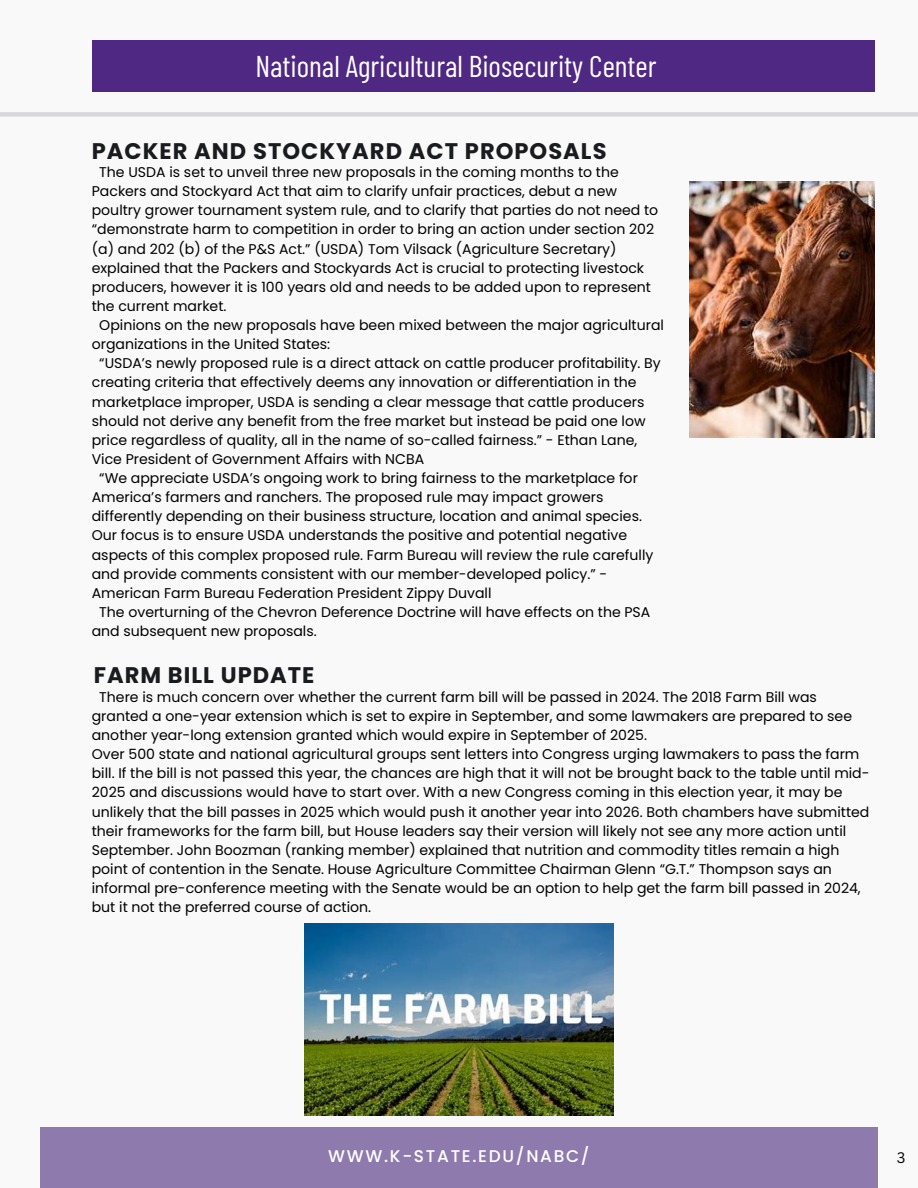
<style>
.page{position:relative;width:918px;height:1188px;background:#f9f9f9}
.page>*{position:absolute;margin:0;border:0;box-sizing:border-box;transform-origin:0 0}
.t1{font:30px "Barlow Condensed";color:#fff}
.t2{font:700 22.5px "Poppins";letter-spacing:.045em;color:#1a1b1e}
.t3{font:500 16.95px "Poppins";letter-spacing:.1em;color:#fff}
.t4{font:14.85px "Canva Sans";color:#000}
.t5{font:14.1px/19.2px "Poppins";color:#000}
</style>
<div class="page">
<div style="left:92px;top:40px;width:783px;height:52px;background:#4f2884"></div>
<div style="left:0;top:112px;width:918px;height:5px;background:#d8d8db"></div>
<div style="left:40px;top:1127px;width:838px;height:61px;background:#8f7aae"></div>
<img style="left:689px;top:181px;width:186px;height:257px">
<img style="left:304px;top:924px;width:310px;height:191px">
<h2 class="t1" style="left:255px;top:47px;width:403px">National Agricultural Biosecurity Center</h2>
<p class="t2" style="left:92px;top:135px;width:516px">PACKER AND STOCKYARD ACT PROPOSALS</p>
<p class="t5" style="left:92px;top:163px;width:568px;text-indent:8px">The USDA is set to unveil three new proposals in the coming months to the Packers and Stockyard Act that aim to clarify unfair practices, debut a new poultry grower tournament system rule, and to clarify that parties do not need to “demonstrate harm to competition in order to bring an action under section 202 (a) and 202 (b) of the P&amp;S Act.” (USDA) Tom Vilsack (Agriculture Secretary) explained that the Packers and Stockyards Act is crucial to protecting livestock producers, however it is 100 years old and needs to be added upon to represent the current market.</p>
<p class="t5" style="left:92px;top:316px;width:574px;text-indent:8px">Opinions on the new proposals have been mixed between the major agricultural organizations in the United States:</p>
<p class="t5" style="left:92px;top:354px;width:571px;text-indent:8px">“USDA’s newly proposed rule is a direct attack on cattle producer profitability. By creating criteria that effectively deems any innovation or differentiation in the marketplace improper, USDA is sending a clear message that cattle producers should not derive any benefit from the free market but instead be paid one low price regardless of quality, all in the name of so-called fairness.” - Ethan Lane, Vice President of Government Affairs with NCBA</p>
<p class="t5" style="left:92px;top:469px;width:563px;text-indent:8px">“We appreciate USDA’s ongoing work to bring fairness to the marketplace for America’s farmers and ranchers. The proposed rule may impact growers differently depending on their business structure, location and animal species.<br>Our focus is to ensure USDA understands the positive and potential negative aspects of this complex proposed rule. Farm Bureau will review the rule carefully and provide comments consistent with our member-developed policy.” - American Farm Bureau Federation President Zippy Duvall</p>
<h2 class="t5" style="left:92px;top:602px;width:560px;text-indent:8px">The overturning of the Chevron Deference Doctrine will have effects on the PSA and subsequent new proposals.</h2>
<p class="t2" style="left:94px;top:659px;width:222px">FARM BILL UPDATE</p>
<p class="t5" style="left:92px;top:687px;width:762px;text-indent:8px">There is much concern over whether the current farm bill will be passed in 2024. The 2018 Farm Bill was granted a one-year extension which is set to expire in September, and some lawmakers are prepared to see another year-long extension granted which would expire in September of 2025.</p>
<h3 class="t5" style="left:92px;top:745px;width:779px">Over 500 state and national agricultural groups sent letters into Congress urging lawmakers to pass the farm bill. If the bill is not passed this year, the chances are high that it will not be brought back to the table until mid-2025 and discussions would have to start over. With a new Congress coming in this election year, it may be unlikely that the bill passes in 2025 which would push it another year into 2026. Both chambers have submitted their frameworks for the farm bill, but House leaders say their version will likely not see any more action until September. John Boozman (ranking member) explained that nutrition and commodity titles remain a high point of contention in the Senate. House Agriculture Committee Chairman Glenn “G.T.” Thompson says an informal pre-conference meeting with the Senate would be an option to help get the farm bill passed in 2024, but it not the preferred course of action.</h3>
<h1 class="t3" style="left:328px;top:1145px;width:263px">WWW.K-STATE.EDU/NABC/</h1>
<p class="t4" style="left:897px;top:1147px;width:10px">3</p>
</div>
